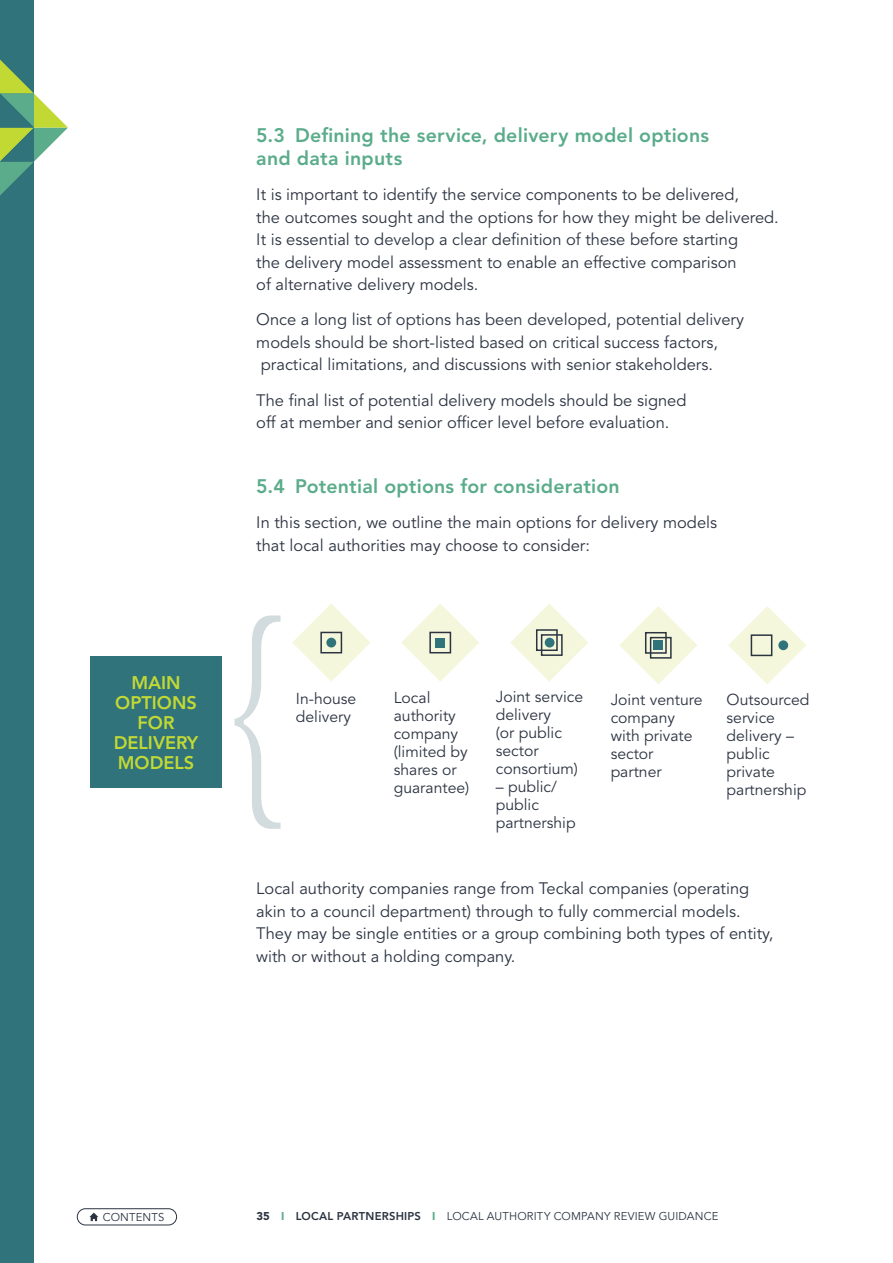
<style>
.page{position:relative;width:893px;height:1263px;background:#fff}
.page>*{position:absolute;margin:0;border:0;box-sizing:border-box;transform-origin:0 0}
.t1{font:800 19.5px/22.5px "Avenir LT Std";letter-spacing:.01em;color:#5aac8b}
.t2{font:800 18.15px/19.8px "Avenir LT Std";color:#c2d934;text-align:center}
.text{font:16.5px/22.5px "Avenir LT Std";color:#2c3442}
.Section_6_graphic{font:15.75px/18px "Avenir LT Std";color:#2c3442}
.t3{font:11.25px "Avenir LT Std";letter-spacing:.015em;color:#2c3442}
.s1{font-weight:900}
.s2{font-weight:900;color:#5aac8b}
.s3{font-weight:800}
</style>
<div class="page">
<div style="left:0;top:0;width:34px;height:1263px;background:#30737a"></div>
<svg style="left:0;top:60px;width:68px;height:135px"></svg>
<div style="left:77px;top:1208px;width:100px;height:17px;border:1px solid #2c3442;border-radius:8px"></div>
<svg style="left:89px;top:1212px;width:9px;height:9px"></svg>
<svg style="left:292px;top:604px;width:78px;height:78px"></svg>
<div style="left:320px;top:632px;width:22px;height:21px;border:2px solid #2c3442"></div>
<div style="left:326px;top:638px;width:10px;height:9px;background:#30737a;border-radius:50%"></div>
<svg style="left:510px;top:604px;width:78px;height:78px"></svg>
<div style="left:536px;top:629px;width:22px;height:22px;border:2px solid #2c3442"></div>
<div style="left:541px;top:634px;width:22px;height:22px;border:2px solid #2c3442"></div>
<div style="left:545px;top:638px;width:9px;height:9px;background:#30737a;border-radius:50%"></div>
<svg style="left:619px;top:606px;width:78px;height:78px"></svg>
<div style="left:645px;top:632px;width:22px;height:22px;border:2px solid #2c3442"></div>
<div style="left:650px;top:637px;width:22px;height:22px;border:2px solid #2c3442"></div>
<div style="left:653px;top:640px;width:10px;height:10px;background:#30737a"></div>
<svg style="left:401px;top:604px;width:78px;height:78px"></svg>
<div style="left:429px;top:632px;width:22px;height:21px;border:2px solid #2c3442"></div>
<div style="left:435px;top:638px;width:10px;height:9px;background:#30737a"></div>
<svg style="left:728px;top:606px;width:78px;height:78px"></svg>
<div style="left:751px;top:634px;width:21px;height:22px;border:2px solid #2c3442"></div>
<div style="left:778px;top:640px;width:10px;height:10px;background:#30737a;border-radius:50%"></div>
<div style="left:90px;top:656px;width:132px;height:132px;background:#30737a"></div>
<svg style="left:235px;top:615px;width:46px;height:214px"></svg>
<h2 class="t1" style="left:256px;top:124px;width:454px">5.3 Defining the service, delivery model options and data inputs</h2>
<p class="text" style="left:256px;top:184px;width:524px">It is important to identify the service components to be delivered,<br>the outcomes sought and the options for how they might be delivered.<br>It is essential to develop a clear definition of these before starting<br>the delivery model assessment to enable an effective comparison<br>of alternative delivery models.</p>
<p class="text" style="left:256px;top:309px;width:489px">Once a long list of options has been developed, potential delivery models should be short-listed based on critical success factors, practical limitations, and discussions with senior stakeholders.</p>
<p class="text" style="left:256px;top:389px;width:432px">The final list of potential delivery models should be signed off at member and senior officer level before evaluation.</p>
<p class="t2" style="left:114px;top:673px;width:86px">MAIN<br>OPTIONS<br>FOR<br>DELIVERY<br>MODELS</p>
<h2 class="t1" style="left:256px;top:475px;width:365px">5.4 Potential options for consideration</h2>
<p class="text" style="left:256px;top:512px;width:462px">In this section, we outline the main options for delivery models that local authorities may choose to consider:</p>
<p class="Section_6_graphic" style="left:496px;top:688px;width:89px">Joint service delivery<br>(or public sector consortium)</p>
<p class="Section_6_graphic" style="left:496px;top:778px;width:81px">– public/ public partnership</p>
<p class="Section_6_graphic" style="left:394px;top:689px;width:77px">Local authority company (limited by shares or guarantee)</p>
<p class="Section_6_graphic" style="left:727px;top:691px;width:84px">Outsourced service delivery – public private partnership</p>
<p class="Section_6_graphic" style="left:296px;top:690px;width:62px">In-house delivery</p>
<p class="Section_6_graphic" style="left:611px;top:691px;width:93px">Joint venture company with private sector partner</p>
<p class="text" style="left:256px;top:878px;width:518px">Local authority companies range from Teckal companies (operating akin to a council department) through to fully commercial models.<br>They may be single entities or a group combining both types of entity, with or without a holding company.</p>
<p class="t3" style="left:103px;top:1211px;width:63px">CONTENTS</p>
<p class="t3" style="left:256px;top:1210px;width:463px"><span class="s1">35</span> <span class="s2">I</span> <span class="s3">LOCAL PARTNERSHIPS</span> <span class="s2">I</span> LOCAL AUTHORITY COMPANY REVIEW GUIDANCE</p>
</div>
